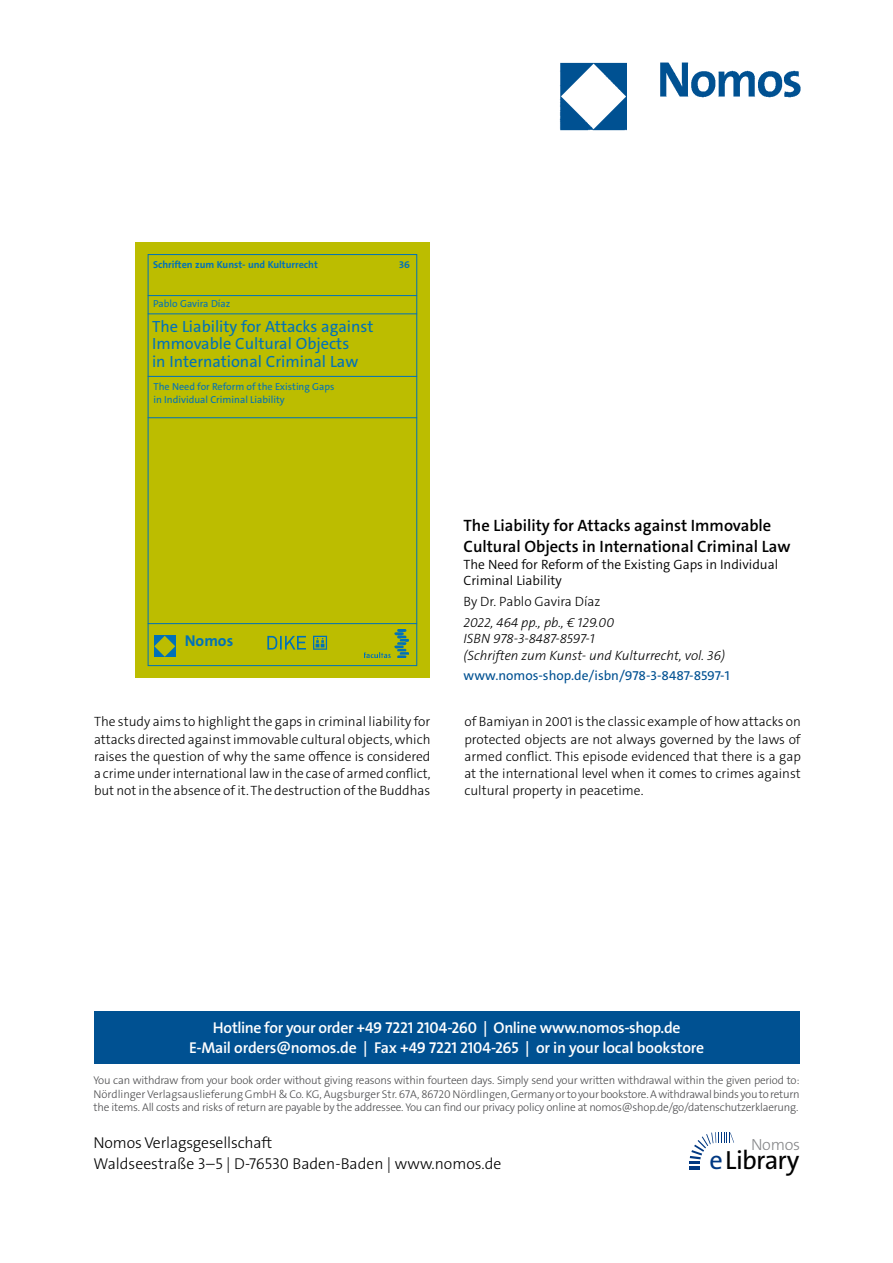
<style>
.page{position:relative;width:893px;height:1263px;background:#fff}
.page>*{position:absolute;margin:0;border:0;box-sizing:border-box;transform-origin:0 0}
.t1{font:26.4px "The Sans Os F";letter-spacing:-.03em;color:#000}
.t2{font:600 16.5px/21px "The Sans C5";color:#000}
.t3{font:16.35px/17.7px "The Sans C5";color:#0071b9}
.t4{font:300 16.2px "The Sans Os F";letter-spacing:-.02em;color:#87888a}
.t5{font:600 15.75px/21px "The Sans Os F";letter-spacing:-.02em;color:#fff;text-align:center}
.t6{font:300 15.75px/21px "The Sans Os F";color:#000}
.t7{font:700 15.75px "The Sans C5";color:#0071b9}
.t8{font:300 13.5px/17.2px "The Sans C5";color:#000;text-align:justify}
.t9{font:italic 300 13.5px/16.5px "The Sans C5";color:#000}
.t10{font:300 13.5px/16.5px "The Sans C5";color:#000}
.t11{font:13.5px "The Sans C5";color:#005192}
.t12{font:300 11.25px/13.5px "The Sans Os F";letter-spacing:-.02em;color:#4b4b4d;text-align:justify}
.t13{font:10.2px/12.1px "The Sans C5";color:#0071b9}
.t14{font:700 10.2px "The Sans C5";color:#0071b9}
.s1{color:#003882}
</style>
<div class="page">
<div style="left:94px;top:1011px;width:705px;height:52px;background:#005192"></div>
<hr style="left:689px;top:1166px;width:11px;height:4px;background:#003882">
<svg style="left:689px;top:1132px;width:45px;height:32px"></svg>
<img style="left:559px;top:62px;width:242px;height:69px">
<div style="left:135px;top:242px;width:295px;height:435px;background:#bcbd00"></div>
<div style="left:148px;top:254px;width:269px;height:412px;border:1px solid #0071b9"></div>
<hr style="left:148px;top:295px;width:269px;height:1px;background:#0071b9">
<hr style="left:148px;top:313px;width:269px;height:1px;background:#0071b9">
<hr style="left:148px;top:376px;width:269px;height:1px;background:#0071b9">
<hr style="left:148px;top:417px;width:269px;height:1px;background:#0071b9">
<hr style="left:148px;top:623px;width:269px;height:1px;background:#0071b9">
<div style="left:154px;top:635px;width:22px;height:22px;background:#0071b9"></div>
<svg style="left:154px;top:636px;width:21px;height:21px"></svg>
<svg style="left:267px;top:636px;width:60px;height:14px"></svg>
<img style="left:365px;top:629px;width:44px;height:29px">
<p class="t14" style="left:153px;top:257px;width:166px">Schriften zum Kunst- und Kulturrecht</p>
<p class="t13" style="left:153px;top:298px;width:79px">Pablo Gavira Díaz</p>
<p class="t3" style="left:152px;top:317px;width:223px">The Liability for Attacks against<br>Immovable Cultural Objects<br>in International Criminal Law</p>
<p class="t13" style="left:154px;top:381px;width:182px">The Need for Reform of the Existing Gaps in Individual Criminal Liability</p>
<p class="t14" style="left:399px;top:257px;width:12px">36</p>
<p class="t7" style="left:185px;top:630px;width:50px">Nomos</p>
<p class="t2" style="left:463px;top:515px;width:328px">The Liability for Attacks against Immovable<br>Cultural Objects in International Criminal Law</p>
<p class="t10" style="left:463px;top:556px;width:316px">The Need for Reform of the Existing Gaps in Individual<br>Criminal Liability</p>
<p class="t8" style="left:463px;top:593px;width:139px">By Dr. Pablo Gavira Díaz</p>
<p class="t9" style="left:463px;top:614px;width:263px">2022, 464 pp., pb., € 129.00<br>ISBN 978-3-8487-8597-1<br>(Schriften zum Kunst- und Kulturrecht, vol. 36)</p>
<p class="t11" style="left:463px;top:667px;width:268px">www.nomos-shop.de/isbn/978-3-8487-8597-1</p>
<p class="t8" style="left:94px;top:713px;width:338px">The study aims to highlight the gaps in criminal liability for attacks directed against immovable cultural objects, which raises the question of why the same offence is considered a crime under international law in the case of armed conflict, but not in the absence of it. The destruction of the Buddhas</p>
<p class="t8" style="left:464px;top:713px;width:338px">of Bamiyan in 2001 is the classic example of how attacks on protected objects are not always governed by the laws of armed conflict. This episode evidenced that there is a gap at the international level when it comes to crimes against cultural property in peacetime.</p>
<p class="t5" style="left:189px;top:1017px;width:517px">Hotline for your order +49 7221 2104-260 | Online www.nomos-shop.de<br>E-Mail orders@nomos.de | Fax +49 7221 2104-265 | or in your local bookstore</p>
<p class="t12" style="left:94px;top:1074px;width:708px">You can withdraw from your book order without giving reasons within fourteen days. Simply send your written withdrawal within the given period to:<br>Nördlinger Verlagsauslieferung GmbH &amp; Co. KG, Augsburger Str. 67A, 86720 Nördlingen, Germany or to your bookstore. A withdrawal binds you to return the items. All costs and risks of return are payable by the addressee. You can find our privacy policy online at nomos@shop.de/go/datenschutzerklaerung.</p>
<p class="t6" style="left:94px;top:1133px;width:409px">Nomos Verlagsgesellschaft<br>Waldseestraße 3–5 | D-76530 Baden-Baden | www.nomos.de</p>
<p class="t4" style="left:751px;top:1134px;width:51px">Nomos</p>
<h1 class="t1" style="left:709px;top:1150px;width:91px"><span class="s1">e</span>Library</h1>
</div>
